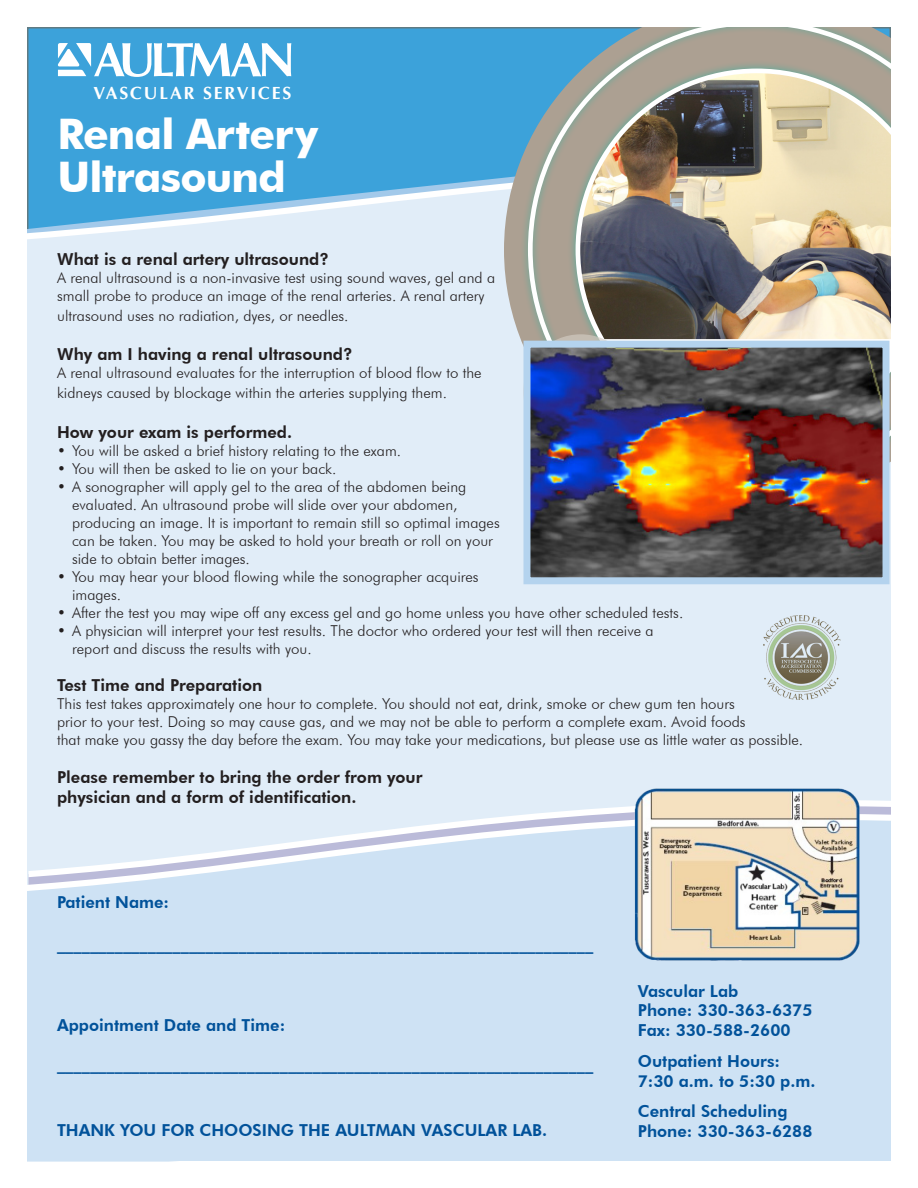
<style>
.page{position:relative;width:918px;height:1188px;background:#fff}
.page>*{position:absolute;margin:0;border:0;box-sizing:border-box;transform-origin:0 0}
.t1{font:700 42.15px "Futura BT";letter-spacing:-.02em;color:#fff}
.t2{font:700 17.7px "Ottawa";letter-spacing:.105em;color:#fff}
.t3{font:800 16.5px/19.8px "Futura BT";color:#01529a}
.t4{font:800 16.5px/19.8px "Futura BT";color:#231f20}
.t5{font:300 15px/18px "Futura BT";color:#231f20}
</style>
<div class="page">
<div style="left:27px;top:27px;width:864px;height:229px;background:#3ca2da;border:2px solid #607b83"></div>
<svg style="left:27px;top:136px;width:477px;height:290px;fill:#e1edf8"></svg>
<div style="left:27px;top:426px;width:864px;height:736px;background:#e1edf8"></div>
<div style="left:27px;top:927px;width:864px;height:234px;background:#cee2f4"></div>
<div style="left:28px;top:759px;width:863px;height:14px;background:#e1edf8"></div>
<svg style="left:27px;top:773px;width:864px;height:154px;background:#d8e6f5"></svg>
<svg style="left:58px;top:43px;width:233px;height:34px"></svg>
<svg style="left:504px;top:27px;width:387px;height:473px"></svg>
<svg style="left:528px;top:27px;width:363px;height:452px"></svg>
<div style="left:567px;top:60px;width:351px;height:379px;background:#3faf9e;opacity:.75"></div>
<img style="left:576px;top:69px;width:315px;height:362px">
<div style="left:523px;top:334px;width:115px;height:115px;border:13px solid #d4cdc4;border-radius:50%"></div>
<img style="left:626px;top:768px;width:241px;height:193px">
<div style="left:891px;top:0;width:27px;height:1188px;background:#fff"></div>
<img style="left:764px;top:615px;width:76px;height:85px">
<img style="left:532px;top:349px;width:350px;height:227px">
<div style="left:524px;top:341px;width:366px;height:243px;border:7px solid #b4d3ee"></div>
<p class="t2" style="left:94px;top:82px;width:199px">VASCULAR SERVICES</p>
<p class="t1" style="left:58px;top:108px;width:262px">Renal Artery</p>
<p class="t1" style="left:58px;top:151px;width:230px">Ultrasound</p>
<p class="t4" style="left:57px;top:249px;width:273px">What is a renal artery ultrasound?</p>
<p class="t5" style="left:57px;top:268px;width:440px">A renal ultrasound is a non-invasive test using sound waves, gel and a small probe to produce an image of the renal arteries. A renal artery</p>
<p class="t5" style="left:57px;top:306px;width:293px">ultrasound uses no radiation, dyes, or needles.</p>
<p class="t4" style="left:57px;top:344px;width:297px">Why am I having a renal ultrasound?</p>
<p class="t5" style="left:57px;top:363px;width:426px;line-height:19.8px">A renal ultrasound evaluates for the interruption of blood flow to the kidneys caused by blockage within the arteries supplying them.</p>
<p class="t4" style="left:57px;top:422px;width:236px">How your exam is performed.</p>
<p class="t5" style="left:57px;top:441px;width:346px">• You will be asked a brief history relating to the exam.</p>
<p class="t5" style="left:57px;top:459px;width:281px">• You will then be asked to lie on your back.</p>
<p class="t5" style="left:72px;top:477px;width:429px;text-indent:-15px">• A sonographer will apply gel to the area of the abdomen being evaluated. An ultrasound probe will slide over your abdomen, producing an image. It is important to remain still so optimal images can be taken. You may be asked to hold your breath or roll on your side to obtain better images.</p>
<p class="t5" style="left:57px;top:567px;width:423px">• You may hear your blood flowing while the sonographer acquires</p>
<p class="t5" style="left:72px;top:585px;width:51px">images.</p>
<p class="t5" style="left:57px;top:603px;width:628px">• After the test you may wipe off any excess gel and go home unless you have other scheduled tests.</p>
<p class="t5" style="left:72px;top:621px;width:583px;text-indent:-15px">• A physician will interpret your test results. The doctor who ordered your test will then receive a report and discuss the results with you.</p>
<p class="t4" style="left:57px;top:675px;width:207px">Test Time and Preparation</p>
<p class="t5" style="left:57px;top:695px;width:748px">This test takes approximately one hour to complete. You should not eat, drink, smoke or chew gum ten hours<br>prior to your test. Doing so may cause gas, and we may not be able to perform a complete exam. Avoid foods<br>that make you gassy the day before the exam. You may take your medications, but please use as little water as possible.</p>
<p class="t4" style="left:57px;top:767px;width:367px">Please remember to bring the order from your physician and a form of identification.</p>
<p class="t3" style="left:57px;top:892px;width:114px">Patient Name:</p>
<p class="t3" style="left:57px;top:934px;width:538px">_________________________________________________________________</p>
<p class="t3" style="left:57px;top:1015px;width:230px">Appointment Date and Time:</p>
<p class="t3" style="left:57px;top:1054px;width:538px">_________________________________________________________________</p>
<p class="t3" style="left:57px;top:1120px;width:492px">THANK YOU FOR CHOOSING THE AULTMAN VASCULAR LAB.</p>
<p class="t3" style="left:638px;top:981px;width:176px">Vascular Lab<br>Phone: 330-363-6375</p>
<p class="t3" style="left:638px;top:1020px;width:154px">Fax: 330-588-2600</p>
<p class="t3" style="left:638px;top:1051px;width:144px">Outpatient Hours:</p>
<p class="t3" style="left:638px;top:1071px;width:179px">7:30 a.m. to 5:30 p.m.</p>
<p class="t3" style="left:638px;top:1101px;width:151px">Central Scheduling</p>
<p class="t3" style="left:638px;top:1121px;width:176px">Phone: 330-363-6288</p>
</div>
